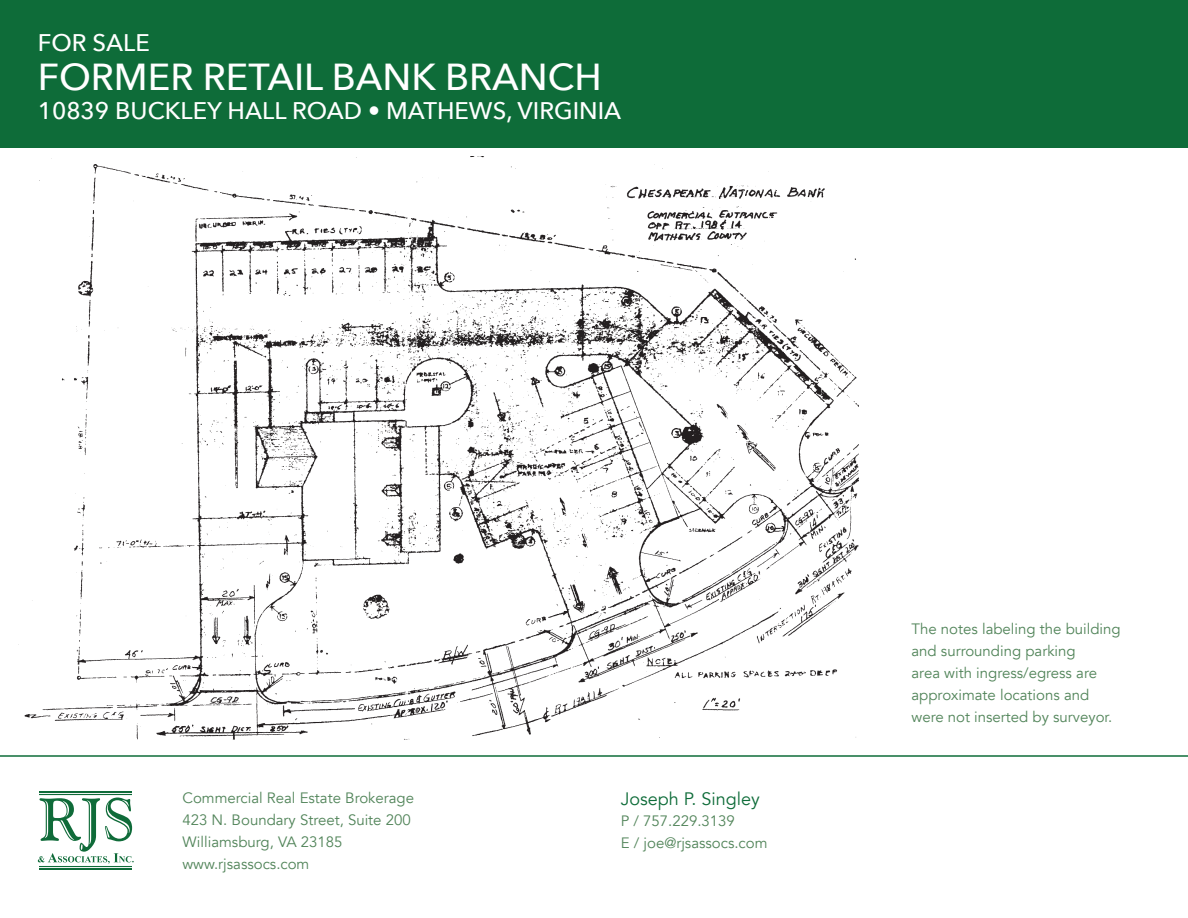
<style>
.page{position:relative;width:1188px;height:918px;background:#fff}
.page>*{position:absolute;margin:0;border:0;box-sizing:border-box;transform-origin:0 0}
.t1{font:500 37.5px "Avenir Next";color:#fff}
.t2{font:500 24px "Avenir Next";color:#fff}
.t3{font:18px "Avenir";color:#0e6c39}
.t4{font:15px/22.2px "Avenir";color:#518459}
</style>
<div class="page">
<img style="left:18px;top:156px;width:841px;height:584px">
<svg style="left:38px;top:798px;width:96px;height:66px"></svg>
<hr style="left:39px;top:792px;width:93px;height:1px;background:#0f6b39">
<hr style="left:39px;top:794px;width:93px;height:1px;background:#0f6b39">
<hr style="left:39px;top:868px;width:93px;height:2px;background:#0f6b39">
<hr style="left:39px;top:866px;width:93px;height:1px;background:#0f6b39">
<hr style="left:0;top:755px;width:1188px;height:2px;background:#0e6c39">
<div style="left:0;top:0;width:1188px;height:148px;background:#0e6c39"></div>
<h2 class="t2" style="left:38px;top:22px;width:114px">FOR SALE</h2>
<h1 class="t1" style="left:38px;top:45px;width:566px">FORMER RETAIL BANK BRANCH</h1>
<h2 class="t2" style="left:38px;top:90px;width:585px">10839 BUCKLEY HALL ROAD • MATHEWS, VIRGINIA</h2>
<p class="t4" style="left:182px;top:787px;width:233px">Commercial Real Estate Brokerage<br>423 N. Boundary Street, Suite 200<br>Williamsburg, VA 23185 www.rjsassocs.com</p>
<p class="t3" style="left:621px;top:788px;width:140px">Joseph P. Singley</p>
<p class="t4" style="left:621px;top:811px;width:148px;line-height:21.3px">P / 757.229.3139<br>E / joe@rjsassocs.com</p>
<p class="t4" style="left:912px;top:618px;width:211px">The notes labeling the building and surrounding parking<br>area with ingress/egress are approximate locations and were not inserted by surveyor.</p>
</div>
